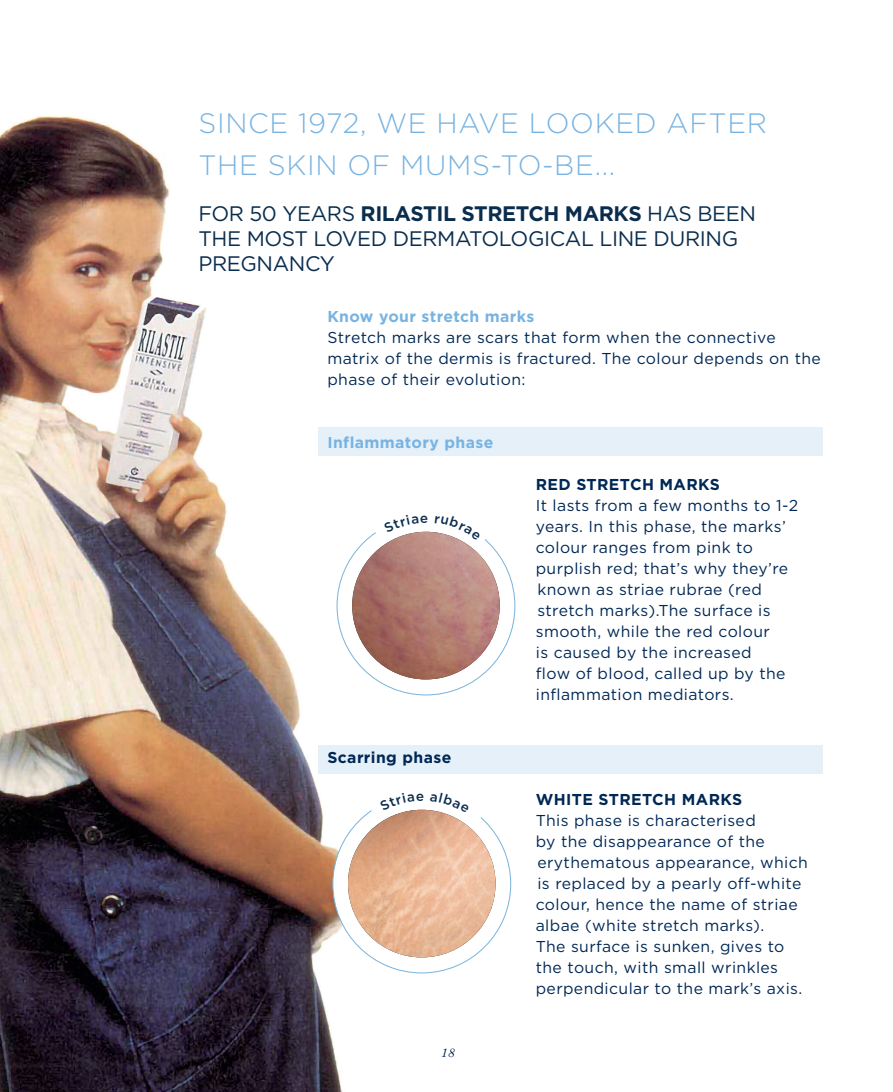
<style>
.page{position:relative;width:893px;height:1092px;background:#fff}
.page>*{position:absolute;margin:0;border:0;box-sizing:border-box;transform-origin:0 0}
.t1{font:300 28px/42px "Gotham";letter-spacing:.025em;color:#78b3e1}
.t2{font:21px/25.2px "Gotham";letter-spacing:-.02em;color:#0a2d4e}
.t3{font:15.75px/21px "Gotham";letter-spacing:.025em;color:#002855}
.t4{font:700 15.75px "Gotham";letter-spacing:.025em;color:#002855}
.t5{font:700 15.75px "Gotham";letter-spacing:.025em;color:#78b3e1}
.t6{font:italic 12.25px "Century Schoolbook";color:#002855}
.s1{font-weight:700}
</style>
<div class="page">
<img style="left:0;top:116px;width:421px;height:975px">
<div style="left:318px;top:427px;width:505px;height:29px;background:#e5f0f9"></div>
<div style="left:318px;top:745px;width:505px;height:29px;background:#e5f0f9"></div>
<div style="left:337px;top:517px;width:178px;height:178px;background:#fff;border-radius:50%"></div>
<img style="left:352px;top:531px;width:148px;height:148px;border-radius:74px">
<div style="left:333px;top:795px;width:178px;height:177px;background:#fff;border-radius:50%"></div>
<img style="left:348px;top:809px;width:148px;height:148px;border-radius:74px">
<svg style="left:369px;top:502px;width:119px;height:48px"></svg>
<svg style="left:365px;top:780px;width:119px;height:48px"></svg>
<p class="t1" style="left:198px;top:101px;width:570px">SINCE 1972, WE HAVE LOOKED AFTER<br>THE SKIN OF MUMS-TO-BE...</p>
<p class="t2" style="left:198px;top:200px;width:559px">FOR 50 YEARS <span class="s1">RILASTIL STRETCH MARKS</span> HAS BEEN<br>THE MOST LOVED DERMATOLOGICAL LINE DURING<br>PREGNANCY</p>
<p class="t5" style="left:327px;top:305px;width:209px">Know your stretch marks</p>
<p class="t3" style="left:327px;top:326px;width:495px">Stretch marks are scars that form when the connective matrix of the dermis is fractured. The colour depends on the phase of their evolution:</p>
<p class="t5" style="left:327px;top:431px;width:167px">Inflammatory phase</p>
<p class="t4" style="left:327px;top:746px;width:125px">Scarring phase</p>
<p class="t6" style="left:441px;top:1045px;width:15px">18</p>
<p class="t4" style="left:536px;top:473px;width:186px">RED STRETCH MARKS</p>
<p class="t3" style="left:536px;top:494px;width:264px">It lasts from a few months to 1-2 years. In this phase, the marks’ colour ranges from pink to purplish red; that’s why they’re known as striae rubrae (red stretch marks).The surface is smooth, while the red colour<br>is caused by the increased<br>flow of blood, called up by the inflammation mediators.</p>
<p class="t4" style="left:536px;top:788px;width:208px">WHITE STRETCH MARKS</p>
<p class="t3" style="left:536px;top:809px;width:273px">This phase is characterised<br>by the disappearance of the erythematous appearance, which is replaced by a pearly off-white colour, hence the name of striae albae (white stretch marks).<br>The surface is sunken, gives to the touch, with small wrinkles perpendicular to the mark’s axis.</p>
</div>
